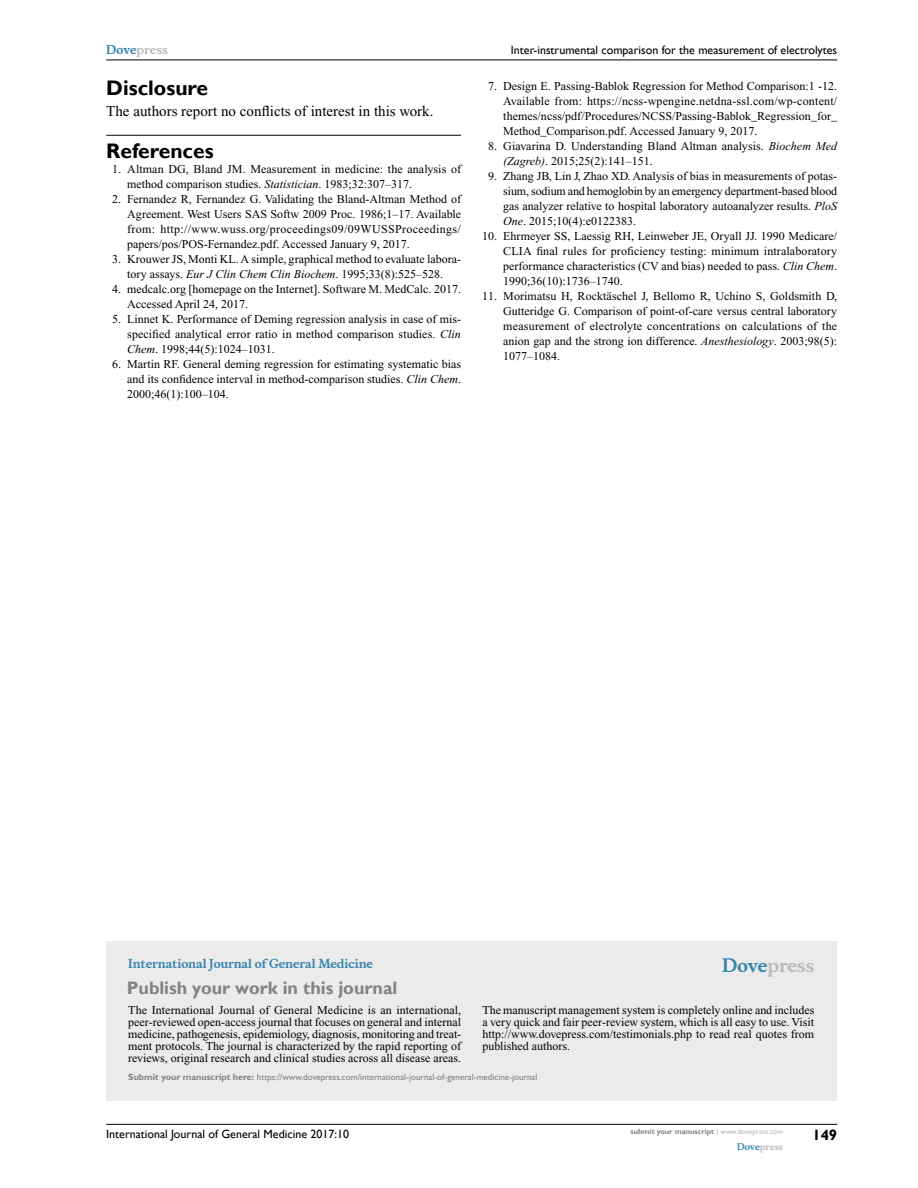
<style>
.page{position:relative;width:918px;height:1188px;background:#fff}
.page>*{position:absolute;margin:0;border:0;box-sizing:border-box;transform-origin:0 0}
.t1{font:700 21px "Gill Sans";color:#000}
.t2{font:700 18px "Gill Sans";color:#808285}
.t3{font:700 18px "Musee";color:#b8babc}
.t4{font:15px "Times New Roman";color:#000}
.t5{font:700 15px "Gill Sans";color:#000}
.t6{font:12px/15px "Times New Roman";color:#000;text-align:justify}
.t7{font:12px "Gill Sans";color:#000}
.t8{font:700 12px "Musee";color:#3785ad}
.t9{font:700 12px "Musee";color:#b8babc}
.t10{font:9px "Gill Sans";color:#808285}
.t11{font:700 9px "Musee";color:#b8babc}
.t12{font:700 7.5px "Gill Sans";color:#808285}
.s1{color:#3785ad}
.s2{font-style:italic}
.s3{font-weight:700}
.s4{font-weight:400;color:#b8babc}
</style>
<div class="page">
<div style="left:106px;top:941px;width:731px;height:159px;background:#ebebec"></div>
<hr style="left:106px;top:1124px;width:731px;height:1px;background:#000">
<hr style="left:106px;top:60px;width:731px;height:1px;background:#000">
<hr style="left:106px;top:135px;width:355px;height:1px;background:#000">
<p class="t9" style="left:106px;top:43px;width:63px"><span class="s1">Dove</span>press</p>
<h1 class="t1" style="left:106px;top:76px;width:103px">Disclosure</h1>
<p class="t4" style="left:106px;top:103px;width:329px">The authors report no conflicts of interest in this work.</p>
<h1 class="t1" style="left:106px;top:139px;width:109px">References</h1>
<p class="t6" style="left:127px;top:162px;width:335px;text-indent:-15px">1. Altman DG, Bland JM. Measurement in medicine: the analysis of method comparison studies. <span class="s2">Statistician</span>. 1983;32:307–317.</p>
<p class="t6" style="left:127px;top:192px;width:335px;text-indent:-15px">2. Fernandez R, Fernandez G. Validating the Bland-Altman Method of Agreement. West Users SAS Softw 2009 Proc. 1986;1–17. Available from: http://www.wuss.org/proceedings09/09WUSSProceedings/ papers/pos/POS-Fernandez.pdf. Accessed January 9, 2017.</p>
<p class="t6" style="left:112px;top:252px;width:350px;text-align:center">3. Krouwer JS, Monti KL. A simple, graphical method to evaluate labora&shy;tory assays. <span class="s2">Eur J Clin Chem Clin Biochem</span>. 1995;33(8):525–528.</p>
<p class="t6" style="left:127px;top:282px;width:335px;text-indent:-15px">4. medcalc.org [homepage on the Internet]. Software M. MedCalc. 2017.<br>Accessed April 24, 2017.</p>
<p class="t6" style="left:127px;top:312px;width:335px;text-indent:-15px">5. Linnet K. Performance of Deming regression analysis in case of mis&shy;specified analytical error ratio in method comparison studies. <span class="s2">Clin Chem</span>. 1998;44(5):1024–1031.</p>
<p class="t6" style="left:127px;top:357px;width:335px;text-indent:-15px">6. Martin RF. General deming regression for estimating systematic bias and its confidence interval in method-comparison studies. <span class="s2">Clin Chem</span>.<br>2000;46(1):100–104.</p>
<p class="t7" style="left:511px;top:43px;width:328px">Inter-instrumental comparison for the measurement of electrolytes</p>
<p class="t6" style="left:503px;top:79px;width:335px;text-indent:-15px">7. Design E. Passing-Bablok Regression for Method Comparison:1 -12.<br>Available from: https://ncss-wpengine.netdna-ssl.com/wp-content/ themes/ncss/pdf/Procedures/NCSS/Passing-Bablok_Regression_for_ Method_Comparison.pdf. Accessed January 9, 2017.</p>
<p class="t6" style="left:503px;top:139px;width:335px;text-indent:-15px">8. Giavarina D. Understanding Bland Altman analysis. <span class="s2">Biochem Med (Zagreb)</span>. 2015;25(2):141–151.</p>
<p class="t6" style="left:503px;top:169px;width:335px;text-indent:-15px">9. Zhang JB, Lin J, Zhao XD. Analysis of bias in measurements of potas&shy;sium, sodium and hemoglobin by an emergency department-based blood gas analyzer relative to hospital laboratory autoanalyzer results. <span class="s2">PloS One</span>. 2015;10(4):e0122383.</p>
<p class="t6" style="left:503px;top:229px;width:335px;text-indent:-21px">10. Ehrmeyer SS, Laessig RH, Leinweber JE, Oryall JJ. 1990 Medicare/ CLIA final rules for proficiency testing: minimum intralaboratory performance characteristics (CV and bias) needed to pass. <span class="s2">Clin Chem</span>.<br>1990;36(10):1736–1740.</p>
<p class="t6" style="left:503px;top:289px;width:335px;text-indent:-21px">11. Morimatsu H, Rocktäschel J, Bellomo R, Uchino S, Goldsmith D, Gutteridge G. Comparison of point-of-care versus central laboratory measurement of electrolyte concentrations on calculations of the anion gap and the strong ion difference. <span class="s2">Anesthesiology</span>. 2003;98(5):<br>1077–1084.</p>
<p class="t8" style="left:128px;top:956px;width:246px">International Journal of General Medicine</p>
<h2 class="t2" style="left:127px;top:977px;width:272px">Publish your work in this journal</h2>
<h2 class="t3" style="left:722px;top:955px;width:94px"><span class="s1">Dove</span>press</h2>
<p class="t6" style="left:128px;top:1004px;width:335px;line-height:12px">The International Journal of General Medicine is an international, peer-reviewed open-access journal that focuses on general and internal medicine, pathogenesis, epidemiology, diagnosis, monitoring and treat&shy;ment protocols. The journal is characterized by the rapid reporting of reviews, original research and clinical studies across all disease areas.</p>
<p class="t6" style="left:482px;top:1004px;width:334px;line-height:12px">The manuscript management system is completely online and includes a very quick and fair peer-review system, which is all easy to use. Visit http://www.dovepress.com/testimonials.php to read real quotes from published authors.</p>
<p class="t10" style="left:128px;top:1072px;width:411px"><span class="s3">Submit your manuscript here:</span> https://www.dovepress.com/international-journal-of-general-medicine-journal</p>
<p class="t7" style="left:106px;top:1127px;width:244px">International Journal of General Medicine 2017:10</p>
<p class="t12" style="left:631px;top:1127px;width:154px">submit your manuscript <span class="s4">| www.dovepress.com</span></p>
<p class="t11" style="left:737px;top:1141px;width:48px"><span class="s1">Dove</span>press</p>
<p class="t5" style="left:812px;top:1126px;width:26px">149</p>
</div>
